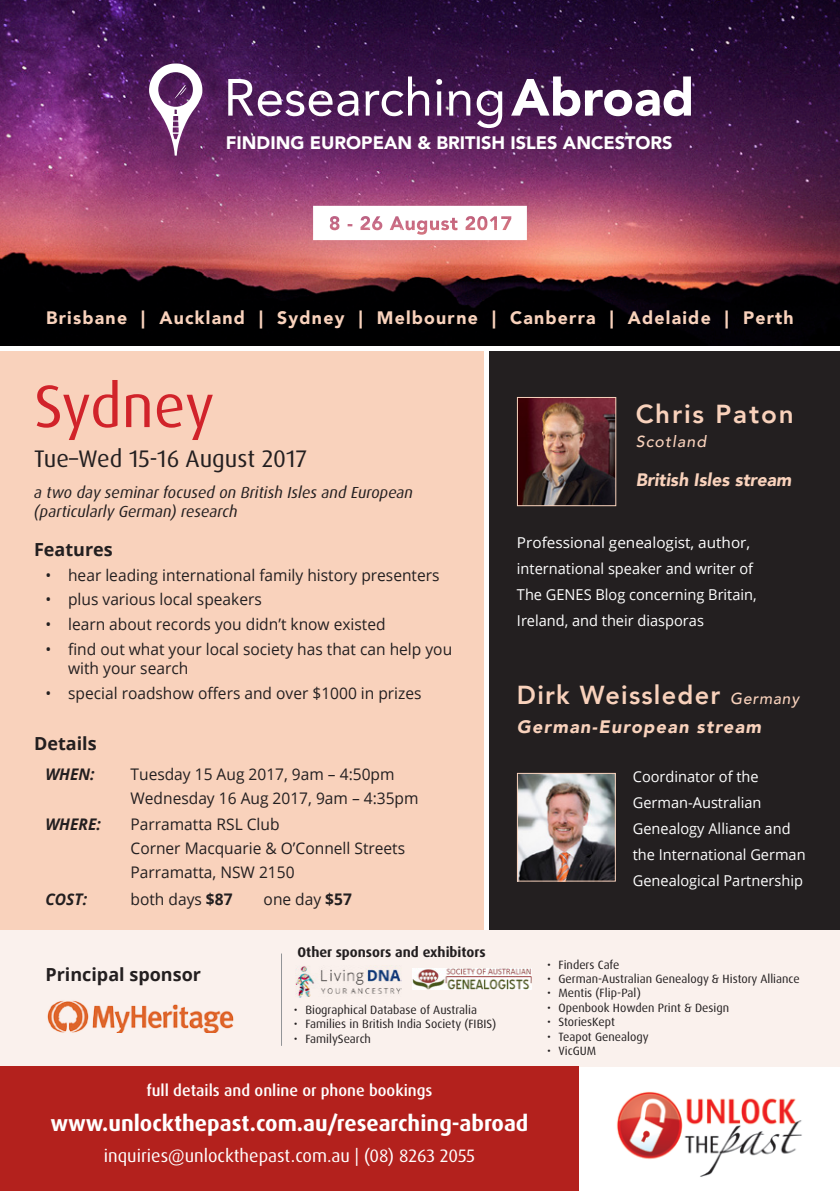
<style>
.page{position:relative;width:840px;height:1191px;background:#fff}
.page>*{position:absolute;margin:0;border:0;box-sizing:border-box;transform-origin:0 0}
.t1{font:60px "Dax OT";letter-spacing:-.01em;color:#d1232a}
.t2{font:51.8px "Avenir";color:#fff}
.t3{font:800 26px "Avenir";letter-spacing:.05em;color:#f9d2bc}
.t4{font:800 26px "Avenir";letter-spacing:.07em;color:#f9d2bc}
.t5{font:24px "Dax OT";color:#231f20}
.t6{font:700 22px "Dax OT";color:#fff}
.t7{font:900 18px "Avenir";letter-spacing:.07em;color:#f9d2bc}
.t8{font:18px "Dax OT";color:#fff}
.t9{font:900 18px "Avenir";color:#fff}
.t10{font:700 18px "Open Sans";color:#231f20}
.t11{font:italic 900 18px "Avenir";letter-spacing:.07em;color:#f9d2bc}
.t12{font:italic 900 18px "Avenir";color:#f9d2bc}
.Details{font:16px/24px "Open Sans";color:#231f20}
.t13{font:italic 16px/19.2px "Dax OT";color:#231f20}
.t14{font:500 16px "Dax OT";color:#fff}
.Details-2{font:italic 700 16px "Open Sans";color:#231f20}
.t15{font:italic 500 16px "Avenir";letter-spacing:.07em;color:#f9d2bc}
.t16{font:15px/26px "Open Sans";color:#fff}
.t17{font:700 14px "Dax OT";color:#231f20}
.t18{font:12px "Dax OT";color:#231f20}
.s1{font-weight:900}
.s2{font-weight:700}
.s3{font-weight:500;font-style:italic;font-size:16px}
</style>
<div class="page">
<div style="left:0;top:930px;width:839px;height:136px;background:#faf1ed"></div>
<div style="left:0;top:351px;width:483px;height:579px;background:#f9d2bc"></div>
<img style="left:616px;top:1091px;width:186px;height:86px">
<div style="left:489px;top:351px;width:350px;height:579px;background:#231f20"></div>
<div style="left:0;top:1066px;width:578px;height:125px;background:#b3211d"></div>
<img style="left:47px;top:1000px;width:187px;height:32px">
<img style="left:0;top:0;width:839px;height:345px">
<svg style="left:313px;top:206px;width:213px;height:34px"></svg>
<img style="left:518px;top:399px;width:96px;height:105px">
<div style="left:516px;top:397px;width:100px;height:109px;border:1px solid #f9d2bc"></div>
<img style="left:518px;top:775px;width:95px;height:104px">
<div style="left:516px;top:773px;width:99px;height:108px;border:1px solid #f9d2bc"></div>
<hr style="left:281px;top:953px;width:1px;height:92px;background:#939598">
<svg style="left:149px;top:63px;width:53px;height:93px"></svg>
<img style="left:412px;top:968px;width:119px;height:21px">
<img style="left:295px;top:966px;width:106px;height:31px">
<h2 class="t2" style="left:223px;top:56px;width:472px">Researching<span class="s1">Abroad</span></h2>
<p class="t9" style="left:226px;top:128px;width:448px">FINDING EUROPEAN &amp; BRITISH ISLES ANCESTORS</p>
<p class="t7" style="left:46px;top:303px;width:748px">Brisbane | Auckland | Sydney | Melbourne | Canberra | Adelaide | Perth</p>
<p class="t1" style="left:34px;top:368px;width:182px">Sydney</p>
<p class="t5" style="left:34px;top:444px;width:274px">Tue–Wed 15-16 August 2017</p>
<p class="t13" style="left:34px;top:483px;width:380px">a two day seminar focused on British Isles and European (particularly German) research</p>
<p class="t10" style="left:34px;top:536px;width:80px">Features</p>
<p class="Details" style="left:45px;top:562px;width:395px">• hear leading international family history presenters</p>
<p class="Details" style="left:45px;top:587px;width:218px">• plus various local speakers</p>
<p class="Details" style="left:45px;top:612px;width:341px">• learn about records you didn’t know existed</p>
<p class="Details" style="left:68px;top:639px;width:385px;line-height:19.2px;text-indent:-23px">• find out what your local society has that can help you with your search</p>
<p class="Details" style="left:45px;top:681px;width:377px">• special roadshow offers and over $1000 in prizes</p>
<p class="t10" style="left:34px;top:730px;width:64px">Details</p>
<p class="Details-2" style="left:45px;top:762px;width:51px">WHEN:</p>
<p class="Details" style="left:130px;top:761px;width:289px">Tuesday 15 Aug 2017, 9am – 4:50pm<br>Wednesday 16 Aug 2017, 9am – 4:35pm</p>
<p class="Details-2" style="left:45px;top:813px;width:57px">WHERE:</p>
<p class="Details" style="left:130px;top:812px;width:276px">Parramatta RSL Club<br>Corner Macquarie &amp; O’Connell Streets<br>Parramatta, NSW 2150</p>
<p class="Details-2" style="left:45px;top:888px;width:43px">COST:</p>
<p class="Details" style="left:130px;top:887px;width:103px">both days <span class="s2">$87</span></p>
<p class="Details" style="left:263px;top:887px;width:90px">one day <span class="s2">$57</span></p>
<p class="t10" style="left:45px;top:962px;width:157px">Principal sponsor</p>
<p class="t17" style="left:297px;top:943px;width:190px">Other sponsors and exhibitors</p>
<p class="t18" style="left:294px;top:1002px;width:184px">• Biographical Database of Australia</p>
<p class="t18" style="left:294px;top:1016px;width:204px">• Families in British India Society (FIBIS)</p>
<p class="t18" style="left:294px;top:1031px;width:78px">• FamilySearch</p>
<p class="t4" style="left:635px;top:394px;width:159px">Chris Paton</p>
<p class="t15" style="left:635px;top:432px;width:72px">Scotland</p>
<p class="t12" style="left:635px;top:464px;width:157px">British Isles stream</p>
<p class="t16" style="left:516px;top:529px;width:241px">Professional genealogist, author, international speaker and writer of The GENES Blog concerning Britain, Ireland, and their diasporas</p>
<p class="t3" style="left:516px;top:674px;width:283px">Dirk Weissleder <span class="s3">Germany</span></p>
<p class="t11" style="left:516px;top:712px;width:246px">German-European stream</p>
<p class="t16" style="left:632px;top:763px;width:174px">Coordinator of the<br>German-Australian<br>Genealogy Alliance and the International German<br>Genealogical Partnership</p>
<p class="t18" style="left:547px;top:957px;width:74px">• Finders Cafe</p>
<p class="t18" style="left:547px;top:971px;width:254px">• German-Australian Genealogy &amp; History Alliance</p>
<p class="t18" style="left:547px;top:985px;width:95px">• Mentis (Flip-Pal)</p>
<p class="t18" style="left:547px;top:1000px;width:183px">• Openbook Howden Print &amp; Design</p>
<p class="t18" style="left:547px;top:1014px;width:69px">• StoriesKept</p>
<p class="t18" style="left:547px;top:1029px;width:103px">• Teapot Genealogy</p>
<p class="t18" style="left:547px;top:1043px;width:51px">• VicGUM</p>
<p class="t14" style="left:146px;top:1080px;width:287px">full details and online or phone bookings</p>
<p class="t6" style="left:50px;top:1109px;width:479px">www.unlockthepast.com.au/researching-abroad</p>
<p class="t8" style="left:104px;top:1143px;width:372px">inquiries@unlockthepast.com.au | (08) 8263 2055</p>
</div>
